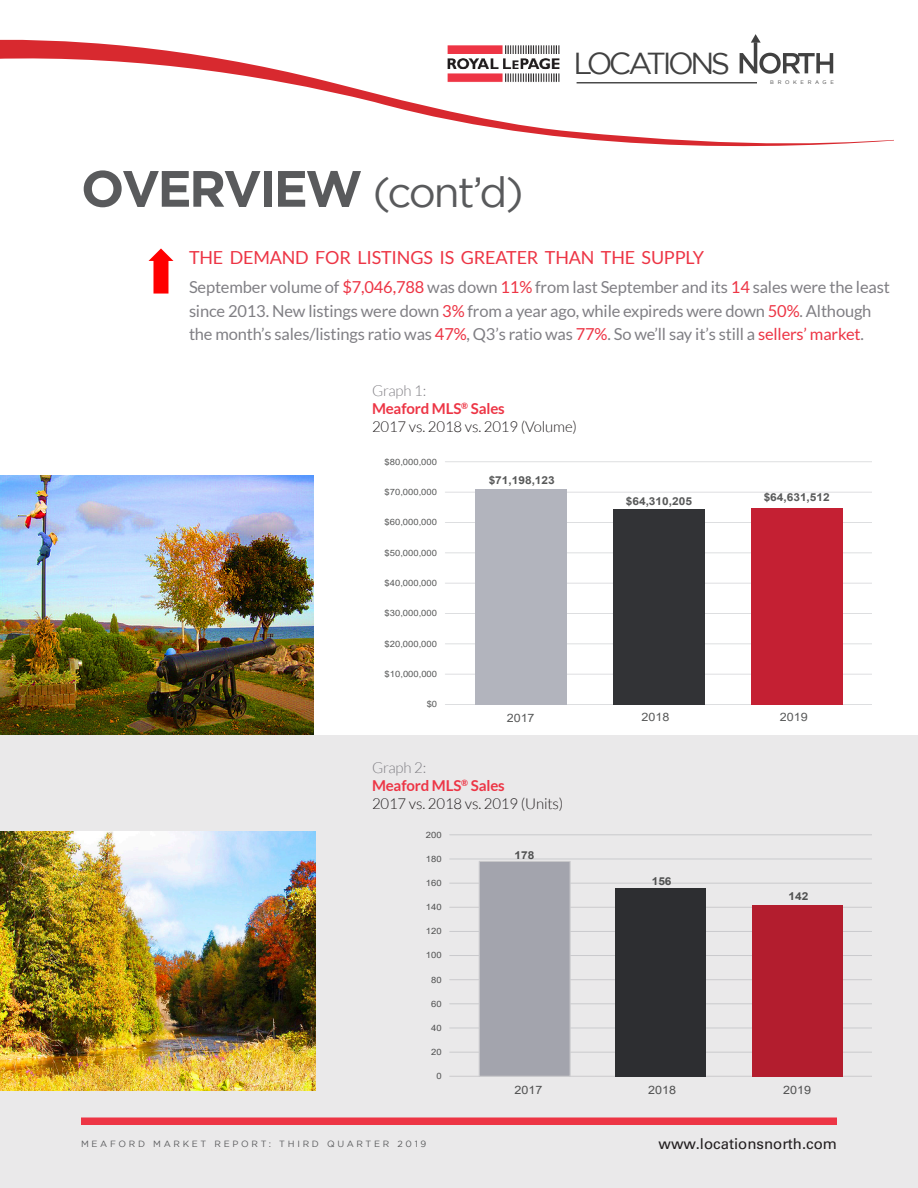
<style>
.page{position:relative;width:918px;height:1188px;background:#fff}
.page>*{position:absolute;margin:0;border:0;box-sizing:border-box;transform-origin:0 0}
.t1{font:700 51px "Gotham";letter-spacing:-.05em;color:#595a5c}
.t2{font:30.3px "Gotham";letter-spacing:-.115em;color:#414141}
.t3{font:18px "Lato";letter-spacing:-.01em;color:#ed3545}
.t4{font:16.5px/23.4px "Lato";letter-spacing:-.01em;color:#807f84}
.t5{font:300 15px "Lato";letter-spacing:-.01em;color:#231f20}
.t6{font:700 15px/18px "Lato";letter-spacing:-.01em;color:#ed3545}
.t7{font:15px "Univers LT Std";color:#231f20}
.t8{font:11.55px "Arial";color:#585959;scale:1.09 1}
.t9{font:700 10.95px "Arial";color:#585959;scale:1.09 1}
.t10{font:9px "Gotham";letter-spacing:.3em;color:#595a5c}
.t11{font:8.7px "Arial";letter-spacing:.005em;color:#585959;scale:1.09 1}
.t12{font:5.25px "Gotham";letter-spacing:.7em;color:#414141}
.s1{font-weight:400;font-size:42px}
.s2{color:#ed3545}
.s3{font-weight:300;color:#807f84}
</style>
<div class="page">
<div style="left:0;top:735px;width:918px;height:453px;background:#eae9ea"></div>
<svg style="left:148px;top:248px;width:25px;height:46px"></svg>
<div style="left:81px;top:1118px;width:756px;height:7px;background:#ed3545"></div>
<img style="left:1px;top:831px;width:315px;height:259px">
<img style="left:0;top:475px;width:314px;height:260px">
<hr style="left:450px;top:1076px;width:422px;height:1px;background:#dcdddf">
<hr style="left:450px;top:1052px;width:422px;height:1px;background:#dcdddf">
<hr style="left:450px;top:1028px;width:422px;height:1px;background:#dcdddf">
<hr style="left:450px;top:1004px;width:422px;height:1px;background:#dcdddf">
<hr style="left:450px;top:979px;width:422px;height:1px;background:#dcdddf">
<hr style="left:450px;top:955px;width:422px;height:1px;background:#dcdddf">
<hr style="left:450px;top:931px;width:422px;height:1px;background:#dcdddf">
<hr style="left:450px;top:907px;width:422px;height:1px;background:#dcdddf">
<hr style="left:450px;top:883px;width:422px;height:1px;background:#dcdddf">
<hr style="left:450px;top:859px;width:422px;height:1px;background:#dcdddf">
<hr style="left:450px;top:835px;width:422px;height:1px;background:#dcdddf">
<div style="left:479px;top:861px;width:91px;height:215px;background:#a3a4ad"></div>
<div style="left:479px;top:861px;width:92px;height:216px;border:1px solid #dcdddf"></div>
<div style="left:616px;top:888px;width:90px;height:188px;background:#323336"></div>
<div style="left:752px;top:905px;width:91px;height:171px;background:#b31d2e"></div>
<hr style="left:445px;top:704px;width:427px;height:1px;background:#dcdddf">
<hr style="left:445px;top:674px;width:427px;height:1px;background:#dcdddf">
<hr style="left:445px;top:644px;width:427px;height:1px;background:#dcdddf">
<hr style="left:445px;top:613px;width:427px;height:1px;background:#dcdddf">
<hr style="left:445px;top:583px;width:427px;height:1px;background:#dcdddf">
<hr style="left:445px;top:553px;width:427px;height:1px;background:#dcdddf">
<hr style="left:445px;top:522px;width:427px;height:1px;background:#dcdddf">
<hr style="left:445px;top:492px;width:427px;height:1px;background:#dcdddf">
<hr style="left:445px;top:461px;width:427px;height:1px;background:#dcdddf">
<div style="left:475px;top:489px;width:92px;height:216px;background:#b2b4bd"></div>
<div style="left:613px;top:509px;width:92px;height:196px;background:#323336"></div>
<div style="left:751px;top:508px;width:92px;height:197px;background:#c42033"></div>
<svg style="left:0;top:37px;width:894px;height:110px"></svg>
<p class="t1" style="left:81px;top:159px;width:444px">OVERVIEW <span class="s1">(cont’d)</span></p>
<h2 class="t2" style="left:573px;top:46px;width:158px">LOCATIONS</h2>
<p class="t12" style="left:770px;top:80px;width:65px">BROKERAGE</p>
<p class="t3" style="left:189px;top:247px;width:517px">THE DEMAND FOR LISTINGS IS GREATER THAN THE SUPPLY</p>
<p class="t4" style="left:189px;top:275px;width:702px">September volume of <span class="s2">$7,046,788</span> was down <span class="s2">11%</span> from last September and its <span class="s2">14</span> sales were the least since 2013. New listings were down <span class="s2">3%</span> from a year ago, while expireds were down <span class="s2">50%</span>. Although the month’s sales/listings ratio was <span class="s2">47%</span>, Q3’s ratio was <span class="s2">77%</span>. So we’ll say it’s still a <span class="s2">sellers’ market</span>.</p>
<p class="t6" style="left:372px;top:381px;width:134px"><span class="s3">Graph 1:<br></span>Meaford MLS<sup>®</sup> Sales</p>
<p class="t5" style="left:372px;top:419px;width:206px">2017 vs. 2018 vs. 2019 (Volume)</p>
<p class="t11" style="left:385px;top:456px;width:50px">$80,000,000</p>
<p class="t11" style="left:385px;top:486px;width:50px">$70,000,000</p>
<p class="t11" style="left:385px;top:516px;width:50px">$60,000,000</p>
<p class="t11" style="left:385px;top:547px;width:50px">$50,000,000</p>
<p class="t11" style="left:385px;top:577px;width:50px">$40,000,000</p>
<p class="t11" style="left:385px;top:607px;width:50px">$30,000,000</p>
<p class="t11" style="left:385px;top:638px;width:50px">$20,000,000</p>
<p class="t11" style="left:385px;top:668px;width:50px">$10,000,000</p>
<p class="t11" style="left:427px;top:698px;width:11px">$0</p>
<p class="t9" style="left:489px;top:472px;width:62px">$71,198,123</p>
<p class="t9" style="left:626px;top:493px;width:62px">$64,310,205</p>
<p class="t9" style="left:764px;top:490px;width:62px">$64,631,512</p>
<p class="t8" style="left:507px;top:710px;width:27px">2017</p>
<p class="t8" style="left:642px;top:709px;width:27px">2018</p>
<p class="t8" style="left:780px;top:709px;width:27px">2019</p>
<p class="t6" style="left:372px;top:758px;width:134px"><span class="s3">Graph 2:<br></span>Meaford MLS<sup>®</sup> Sales</p>
<p class="t5" style="left:372px;top:795px;width:193px">2017 vs. 2018 vs. 2019 (Units)</p>
<p class="t11" style="left:426px;top:829px;width:16px">200</p>
<p class="t11" style="left:426px;top:853px;width:16px">180</p>
<p class="t11" style="left:426px;top:877px;width:16px">160</p>
<p class="t11" style="left:426px;top:901px;width:16px">140</p>
<p class="t11" style="left:426px;top:925px;width:16px">120</p>
<p class="t11" style="left:426px;top:949px;width:16px">100</p>
<p class="t11" style="left:431px;top:974px;width:11px">80</p>
<p class="t11" style="left:431px;top:998px;width:11px">60</p>
<p class="t11" style="left:431px;top:1022px;width:11px">40</p>
<p class="t11" style="left:431px;top:1046px;width:11px">20</p>
<p class="t11" style="left:436px;top:1070px;width:6px">0</p>
<p class="t10" style="left:81px;top:1139px;width:347px">MEAFORD MARKET REPORT: THIRD QUARTER 2019</p>
<p class="t9" style="left:515px;top:847px;width:20px">178</p>
<p class="t9" style="left:652px;top:873px;width:20px">156</p>
<p class="t9" style="left:788px;top:888px;width:20px">142</p>
<p class="t8" style="left:514px;top:1082px;width:27px">2017</p>
<p class="t8" style="left:648px;top:1082px;width:27px">2018</p>
<p class="t8" style="left:783px;top:1082px;width:27px">2019</p>
<p class="t7" style="left:659px;top:1134px;width:180px">www.locationsnorth.com</p>
</div>
